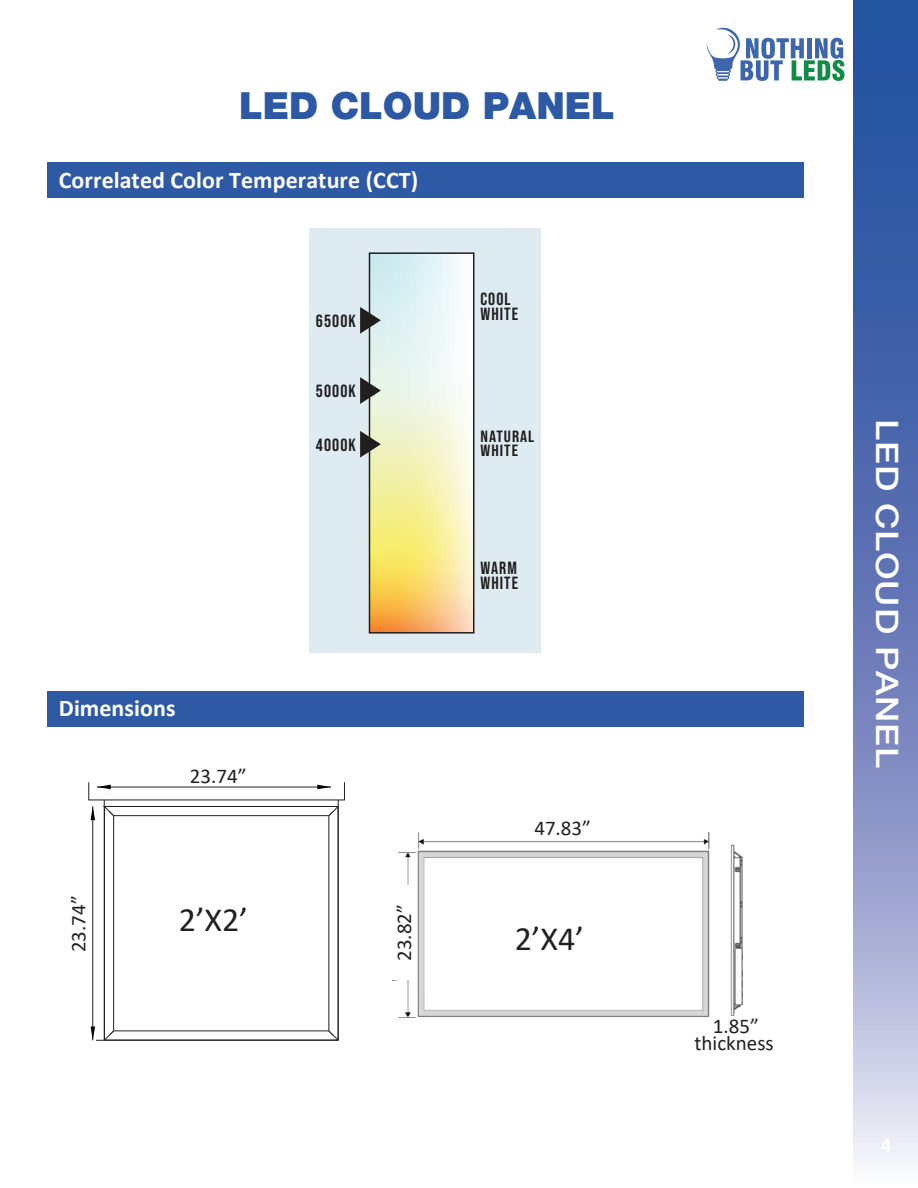
<style>
.page{position:relative;width:918px;height:1188px;background:#fff}
.page>*{position:absolute;margin:0;border:0;box-sizing:border-box;transform-origin:0 0}
.t1{font:900 37.5px "Helvetica Neue LT Pro";color:#2c58a4}
.t2{font:34.05px "Calibri";color:#231f20}
.t3{font:500 31.05px "Helvetica Neue LT Pro";letter-spacing:.025em;color:#fff;scale:1.17 1}
.t4{font:700 24px "Calibri";letter-spacing:.005em;color:#fff}
.t5{font:21px/17.1px "Calibri";color:#231f20;text-align:center}
.t6{font:17.7px/15.3px "Bebas Neue";letter-spacing:.06em;color:#211e1e}
.t7{font:16.2px/14.1px "Bebas Neue";letter-spacing:.06em;color:#211e1e;scale:1.08 1}
</style>
<div class="page">
<svg style="left:854px;top:0;width:64px;height:1161px"></svg>
<svg style="left:707px;top:28px;width:138px;height:53px"></svg>
<div style="left:47px;top:162px;width:756px;height:36px;background:#2e59a4"></div>
<div style="left:47px;top:691px;width:756px;height:36px;background:#2e59a4"></div>
<div style="left:309px;top:228px;width:232px;height:425px;background:#deebf0"></div>
<svg style="left:360px;top:253px;width:114px;height:380px"></svg>
<img style="left:392px;top:831px;width:318px;height:187px">
<img style="left:730px;top:844px;width:13px;height:171px">
<div style="left:385px;top:886px;width:27px;height:94px;background:#fff"></div>
<div style="left:470px;top:806px;width:199px;height:29px;background:#fff"></div>
<hr style="left:111px;top:806px;width:227px;height:1px;background:#231f20">
<hr style="left:338px;top:806px;width:1px;height:234px;background:#231f20">
<hr style="left:114px;top:815px;width:215px;height:1px;background:#231f20">
<hr style="left:329px;top:816px;width:1px;height:215px;background:#231f20">
<hr style="left:114px;top:1031px;width:215px;height:1px;background:#231f20">
<hr style="left:104px;top:1040px;width:234px;height:1px;background:#231f20">
<svg style="left:329px;top:1031px;width:10px;height:10px"></svg>
<hr style="left:113px;top:816px;width:1px;height:215px;background:#231f20">
<hr style="left:104px;top:806px;width:1px;height:234px;background:#231f20">
<svg style="left:329px;top:800px;width:10px;height:16px"></svg>
<svg style="left:103px;top:800px;width:11px;height:16px"></svg>
<hr style="left:92px;top:820px;width:1px;height:207px;background:#231f20">
<svg style="left:91px;top:1027px;width:23px;height:14px"></svg>
<svg style="left:91px;top:806px;width:4px;height:14px"></svg>
<hr style="left:111px;top:787px;width:206px;height:1px;background:#231f20">
<svg style="left:97px;top:785px;width:14px;height:4px"></svg>
<svg style="left:317px;top:785px;width:14px;height:4px"></svg>
<h1 class="t1" style="left:239px;top:83px;width:377px">LED CLOUD PANEL</h1>
<p class="t4" style="left:59px;top:163px;width:361px">Correlated Color Temperature (CCT)</p>
<p class="t6" style="left:316px;top:313px;width:41px">6500K</p>
<p class="t6" style="left:316px;top:383px;width:41px">5000K</p>
<p class="t6" style="left:316px;top:437px;width:41px">4000K</p>
<p class="t4" style="left:59px;top:692px;width:118px">Dimensions</p>
<p class="t5" style="left:190px;top:767px;width:58px">23.74”</p>
<p class="t5" style="left:69px;top:952px;width:58px;rotate:-90deg">23.74”</p>
<h2 class="t2" style="left:179px;top:896px;width:71px">2’X2’</h2>
<p class="t5" style="left:395px;top:961px;width:58px;rotate:-90deg">23.82”</p>
<p class="t6" style="left:480px;top:291px;width:39px">COOL<br>WHITE</p>
<p class="t7" style="left:480px;top:429px;width:51px">NATURAL<br>WHITE</p>
<p class="t6" style="left:480px;top:560px;width:39px">WARM<br>WHITE</p>
<p class="t5" style="left:534px;top:819px;width:58px">47.83”</p>
<h2 class="t2" style="left:515px;top:915px;width:71px">2’X4’</h2>
<p class="t5" style="left:695px;top:1017px;width:81px">1.85” thickness</p>
<p class="t3" style="left:906px;top:419px;width:299px;rotate:90deg">LED CLOUD PANEL</p>
</div>
